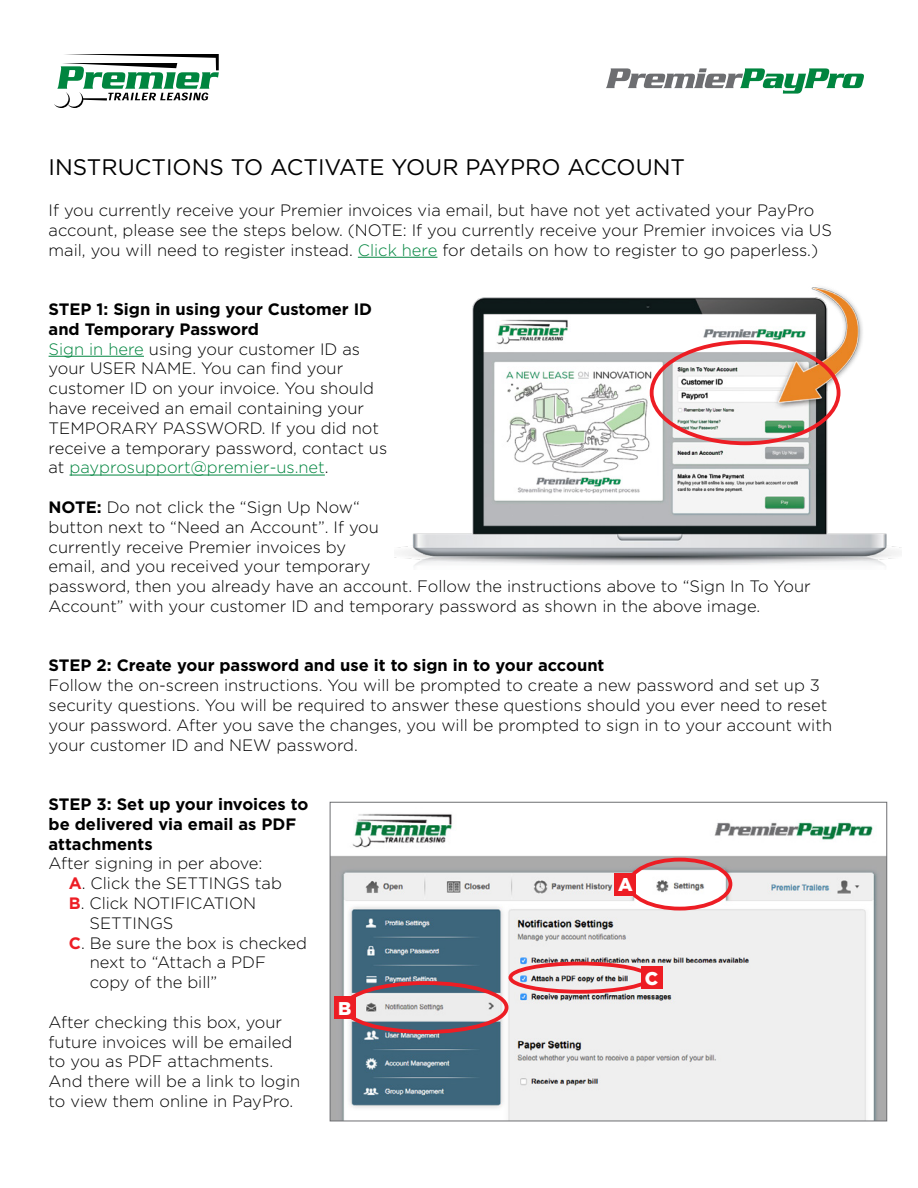
<style>
.page{position:relative;width:918px;height:1188px;background:#fff}
.page>*{position:absolute;margin:0;border:0;box-sizing:border-box;transform-origin:0 0}
.t1{font:22.5px "Gotham";color:#000}
.t2{font:900 18.45px "Gotham";color:#fff}
.t3{font:300 16.5px/19.8px "Gotham";color:#000}
.t4{font:700 16.5px/19.8px "Gotham";color:#000}
.s1{color:#00853f}
.s2{font-weight:700}
.s3{font-weight:700;color:#ed1d24}
</style>
<div class="page">
<img style="left:394px;top:287px;width:508px;height:279px">
<svg style="left:54px;top:54px;width:165px;height:54px"></svg>
<hr style="left:358px;top:257px;width:79px;height:1px;background:#00853f">
<hr style="left:49px;top:356px;width:95px;height:1px;background:#00853f">
<hr style="left:70px;top:475px;width:255px;height:1px;background:#00853f">
<svg style="left:606px;top:68px;width:258px;height:26px"></svg>
<img style="left:332px;top:813px;width:553px;height:306px">
<div style="left:627px;top:858px;width:105px;height:53px;border:4px solid #ed1d24;border-radius:50%"></div>
<div style="left:343px;top:981px;width:165px;height:53px;border:4px solid #ed1d24;border-radius:50%"></div>
<div style="left:508px;top:962px;width:144px;height:32px;border:4px solid #ed1d24;border-radius:50%"></div>
<div style="left:334px;top:996px;width:22px;height:22px;background:#ed1d24"></div>
<div style="left:641px;top:967px;width:22px;height:22px;background:#ed1d24"></div>
<div style="left:614px;top:873px;width:22px;height:22px;background:#ed1d24"></div>
<div style="left:650px;top:340px;width:190px;height:105px;border:4px solid #ed1d24;border-radius:50%"></div>
<h1 class="t1" style="left:49px;top:152px;width:638px">INSTRUCTIONS TO ACTIVATE YOUR PAYPRO ACCOUNT</h1>
<p class="t3" style="left:49px;top:200px;width:785px">If you currently receive your Premier invoices via email, but have not yet activated your PayPro account, please see the steps below. (NOTE: If you currently receive your Premier invoices via US mail, you will need to register instead. <span class="s1">Click here</span> for details on how to register to go paperless.)</p>
<p class="t3" style="left:49px;top:299px;width:340px"><span class="s2">STEP 1: Sign in using your Customer ID and Temporary Password<br></span><span class="s1">Sign in here</span> using your customer ID as your USER NAME. You can find your customer ID on your invoice. You should have received an email containing your TEMPORARY PASSWORD. If you did not receive a temporary password, contact us at <span class="s1">payprosupport@premier-us.net</span>.</p>
<p class="t3" style="left:49px;top:497px;width:764px"><span class="s2">NOTE:</span> Do not click the “Sign Up Now“<br>button next to “Need an Account”. If you<br>currently receive Premier invoices by<br>email, and you received your temporary<br>password, then you already have an account. Follow the instructions above to “Sign In To Your Account” with your customer ID and temporary password as shown in the above image.</p>
<p class="t4" style="left:49px;top:656px;width:557px">STEP 2: Create your password and use it to sign in to your account</p>
<p class="t3" style="left:49px;top:675px;width:785px">Follow the on-screen instructions. You will be prompted to create a new password and set up 3 security questions. You will be required to answer these questions should you ever need to reset your password. After you save the changes, you will be prompted to sign in to your account with your customer ID and NEW password.</p>
<p class="t4" style="left:49px;top:794px;width:261px">STEP 3: Set up your invoices to be delivered via email as PDF attachments</p>
<p class="t3" style="left:49px;top:853px;width:215px">After signing in per above:</p>
<p class="t3" style="left:69px;top:873px;width:215px"><span class="s3">A</span>. Click the SETTINGS tab</p>
<p class="t3" style="left:69px;top:893px;width:189px"><span class="s3">B</span>. Click NOTIFICATION</p>
<p class="t3" style="left:90px;top:913px;width:86px">SETTINGS</p>
<p class="t3" style="left:69px;top:932px;width:240px"><span class="s3">C</span>. Be sure the box is checked</p>
<p class="t3" style="left:90px;top:952px;width:178px">next to “Attach a PDF</p>
<p class="t3" style="left:90px;top:972px;width:129px">copy of the bill”</p>
<p class="t3" style="left:49px;top:1012px;width:253px">After checking this box, your future invoices will be emailed to you as PDF attachments.<br>And there will be a link to login to view them online in PayPro.</p>
<p class="t2" style="left:338px;top:995px;width:15px">B</p>
<p class="t2" style="left:618px;top:872px;width:16px">A</p>
<p class="t2" style="left:645px;top:966px;width:15px">C</p>
</div>
